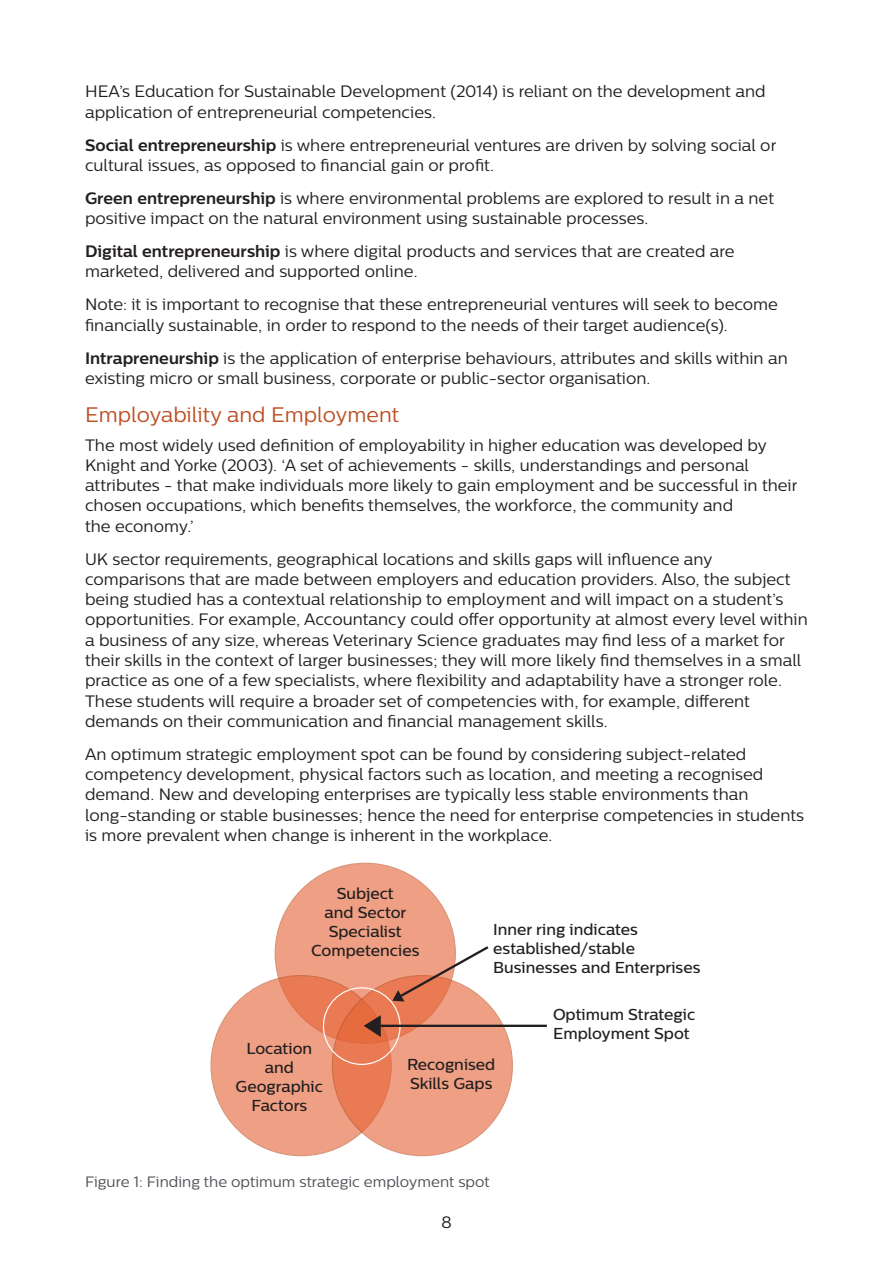
<style>
.page{position:relative;width:893px;height:1263px;background:#fff}
.page>*{position:absolute;margin:0;border:0;box-sizing:border-box;transform-origin:0 0}
._2nd_header{font:21px "Centrale Sans";color:#bc5025}
.Text{font:16.5px/20.2px "Centrale Sans";color:#231f20}
.t1{font:500 15.9px/19px "Centrale Sans";color:#231f20}
.Figure{font:15px "Centrale Sans";color:#4d5156}
.s1{font-weight:700}
</style>
<div class="page">
<div style="left:275px;top:863px;width:180px;height:180px;background:#efa084;border-radius:50%"></div>
<svg style="left:211px;top:975px;width:180px;height:181px;background:#ed9a7c"></svg>
<svg style="left:332px;top:975px;width:180px;height:181px;background:#ec9374"></svg>
<div style="left:323px;top:987px;width:78px;height:78px;border:1px solid #fff;border-radius:50%"></div>
<hr style="left:381px;top:1025px;width:166px;height:2px;background:#231f20">
<svg style="left:364px;top:1015px;width:17px;height:22px"></svg>
<svg style="left:392px;top:944px;width:97px;height:57px"></svg>
<p class="Text" style="left:85px;top:81px;width:682px">HEA’s Education for Sustainable Development (2014) is reliant on the development and application of entrepreneurial competencies.</p>
<p class="Text" style="left:85px;top:135px;width:693px"><span class="s1">Social entrepreneurship</span> is where entrepreneurial ventures are driven by solving social or cultural issues, as opposed to financial gain or profit.</p>
<p class="Text" style="left:85px;top:188px;width:691px"><span class="s1">Green entrepreneurship</span> is where environmental problems are explored to result in a net positive impact on the natural environment using sustainable processes.</p>
<p class="Text" style="left:85px;top:241px;width:651px"><span class="s1">Digital entrepreneurship</span> is where digital products and services that are created are marketed, delivered and supported online.</p>
<p class="Text" style="left:85px;top:294px;width:694px">Note: it is important to recognise that these entrepreneurial ventures will seek to become financially sustainable, in order to respond to the needs of their target audience(s).</p>
<p class="Text" style="left:85px;top:348px;width:704px"><span class="s1">Intrapreneurship</span> is the application of enterprise behaviours, attributes and skills within an existing micro or small business, corporate or public-sector organisation.</p>
<p class="_2nd_header" style="left:85px;top:402px;width:316px">Employability and Employment</p>
<p class="Text" style="left:85px;top:434px;width:714px">The most widely used definition of employability in higher education was developed by Knight and Yorke (2003). ‘A set of achievements - skills, understandings and personal attributes - that make individuals more likely to gain employment and be successful in their chosen occupations, which benefits themselves, the workforce, the community and<br>the economy.’</p>
<p class="Text" style="left:85px;top:549px;width:724px">UK sector requirements, geographical locations and skills gaps will influence any comparisons that are made between employers and education providers. Also, the subject being studied has a contextual relationship to employment and will impact on a student’s opportunities. For example, Accountancy could offer opportunity at almost every level within a business of any size, whereas Veterinary Science graduates may find less of a market for their skills in the context of larger businesses; they will more likely find themselves in a small practice as one of a few specialists, where flexibility and adaptability have a stronger role.<br>These students will require a broader set of competencies with, for example, different demands on their communication and financial management skills.</p>
<p class="Text" style="left:85px;top:744px;width:721px">An optimum strategic employment spot can be found by considering subject-related competency development, physical factors such as location, and meeting a recognised demand. New and developing enterprises are typically less stable environments than long-standing or stable businesses; hence the need for enterprise competencies in students is more prevalent when change is inherent in the workplace.</p>
<p class="t1" style="left:311px;top:884px;width:110px;text-align:center">Subject<br>and Sector<br>Specialist<br>Competencies</p>
<p class="t1" style="left:493px;top:920px;width:209px">Inner ring indicates established/stable<br>Businesses and Enterprises</p>
<p class="t1" style="left:236px;top:1038px;width:89px;text-align:center">Location and<br>Geographic<br>Factors</p>
<p class="t1" style="left:407px;top:1055px;width:90px">Recognised<br>Skills Gaps</p>
<p class="Figure" style="left:85px;top:1173px;width:406px">Figure 1: Finding the optimum strategic employment spot</p>
<p class="Text" style="left:441px;top:1211px;width:12px">8</p>
<p class="t1" style="left:553px;top:1004px;width:144px">Optimum Strategic<br>Employment Spot</p>
</div>
